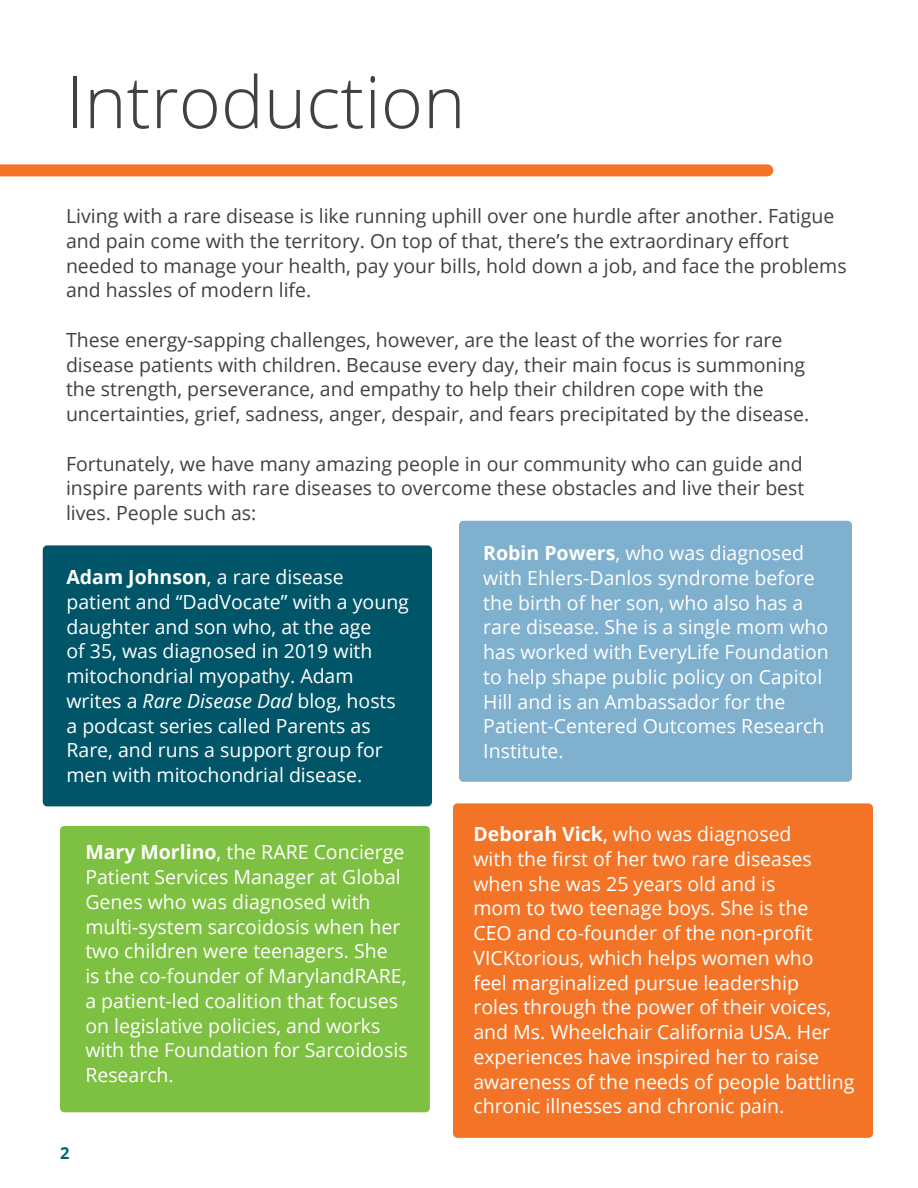
<style>
.page{position:relative;width:918px;height:1188px;background:#fff}
.page>*{position:absolute;margin:0;border:0;box-sizing:border-box;transform-origin:0 0}
.t1{font:300 72px "Open Sans";color:#414042}
.t2{font:19.5px/24.8px "Open Sans";color:#fff}
.t3{font:19.5px/24.8px "Open Sans";color:#414042}
.t4{font:700 16.5px "Open Sans";color:#006175}
.s1{font-weight:700}
.s2{font-style:italic}
</style>
<div class="page">
<div style="left:459px;top:521px;width:393px;height:261px;background:#7fb0ce;border-radius:4px"></div>
<div style="left:43px;top:545px;width:389px;height:261px;background:#005568;border-radius:4px"></div>
<div style="left:60px;top:826px;width:370px;height:286px;background:#7ec041;border-radius:4px"></div>
<div style="left:453px;top:803px;width:420px;height:335px;background:#f47427;border-radius:4px"></div>
<div style="left:0;top:164px;width:767px;height:12px;background:#f47427"></div>
<h1 class="t1" style="left:66px;top:53px;width:401px">Introduction</h1>
<p class="t3" style="left:66px;top:203px;width:782px">Living with a rare disease is like running uphill over one hurdle after another. Fatigue and pain come with the territory. On top of that, there’s the extraordinary effort needed to manage your health, pay your bills, hold down a job, and face the problems and hassles of modern life.</p>
<p class="t3" style="left:66px;top:327px;width:745px">These energy-sapping challenges, however, are the least of the worries for rare disease patients with children. Because every day, their main focus is summoning the strength, perseverance, and empathy to help their children cope with the uncertainties, grief, sadness, anger, despair, and fears precipitated by the disease.</p>
<p class="t3" style="left:66px;top:451px;width:740px;text-align:justify">Fortunately, we have many amazing people in our community who can guide and inspire parents with rare diseases to overcome these obstacles and live their best lives. People such as:</p>
<p class="t2" style="left:66px;top:564px;width:344px"><span class="s1">Adam Johnson</span>, a rare disease patient and “DadVocate” with a young daughter and son who, at the age<br>of 35, was diagnosed in 2019 with mitochondrial myopathy. Adam writes a <span class="s2">Rare Disease Dad</span> blog, hosts a podcast series called Parents as<br>Rare, and runs a support group for men with mitochondrial disease.</p>
<p class="t2" style="left:85px;top:839px;width:324px"><span class="s1">Mary Morlino</span>, the RARE Concierge<br>Patient Services Manager at Global<br>Genes who was diagnosed with multi-system sarcoidosis when her two children were teenagers. She<br>is the co-founder of MarylandRARE, a patient-led coalition that focuses on legislative policies, and works with the Foundation for Sarcoidosis<br>Research.</p>
<p class="t4" style="left:60px;top:1141px;width:11px">2</p>
<p class="t2" style="left:483px;top:540px;width:347px"><span class="s1">Robin Powers</span>, who was diagnosed with Ehlers-Danlos syndrome before the birth of her son, who also has a rare disease. She is a single mom who has worked with EveryLife Foundation to help shape public policy on Capitol<br>Hill and is an Ambassador for the<br>Patient-Centered Outcomes Research<br>Institute.</p>
<p class="t2" style="left:473px;top:821px;width:382px"><span class="s1">Deborah Vick</span>, who was diagnosed<br>with the first of her two rare diseases when she was 25 years old and is<br>mom to two teenage boys. She is the<br>CEO and co-founder of the non-profit VICKtorious, which helps women who<br>feel marginalized pursue leadership<br>roles through the power of their voices, and Ms. Wheelchair California USA. Her experiences have inspired her to raise awareness of the needs of people battling chronic illnesses and chronic pain.</p>
</div>
